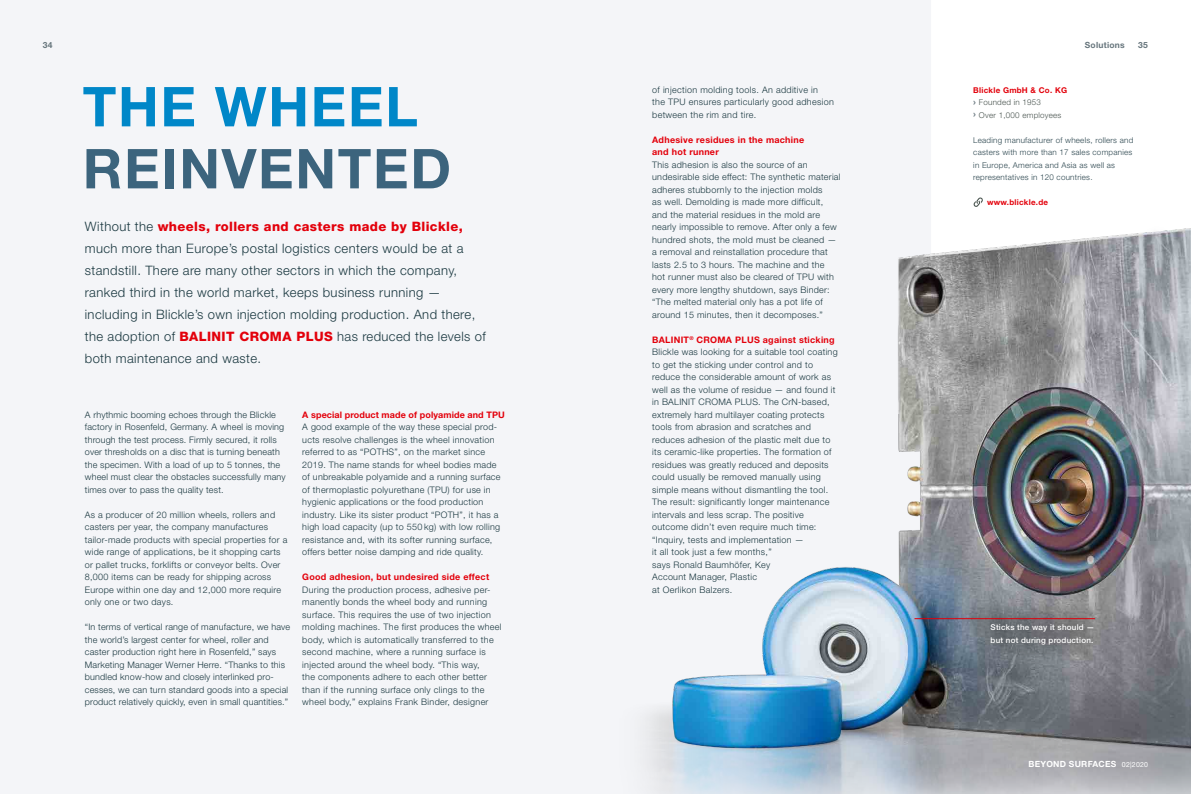
<style>
.page{position:relative;width:1191px;height:794px;background:#fff}
.page>*{position:absolute;margin:0;border:0;box-sizing:border-box;transform-origin:0 0}
.t1{font:700 55px "Helvetica Neue";letter-spacing:.03em;color:#3c647d}
.t2{font:700 55px "Helvetica Neue";letter-spacing:.03em;color:#0087c8}
.t3{font:300 13px/22px "Helvetica Neue";letter-spacing:.03em;color:#19373f}
.t4{font:300 9px/12.5px "Helvetica Neue";letter-spacing:.03em;color:#19373f}
.t5{font:700 9px/12.5px "Helvetica Neue";letter-spacing:.03em;color:#e3000b}
.t6{font:700 9px "Helvetica Neue";letter-spacing:.01em;color:#e3000b}
.t7{font:700 8.5px "Helvetica Neue";letter-spacing:.03em;color:#fff}
.t8{font:700 8.5px "Helvetica Neue";color:#66757c}
.t9{font:300 8px/12.5px "Helvetica Neue";letter-spacing:.03em;color:#2c464f}
.t10{font:300 8px/12.5px "Helvetica Neue";letter-spacing:.03em;color:#49544f}
.t11{font:500 8px/12.5px "Helvetica Neue";letter-spacing:.03em;color:#fff}
.t12{font:700 8px "Helvetica Neue";color:#e3000b}
.s1{font-weight:800;color:#e3000b}
.s2{font-weight:700;color:#e3000b}
.s3{font-family:"Fira Sans";font-weight:500;color:#6f7d85}
.s4{font-weight:400;font-size:7px}
</style>
<div class="page">
<div style="left:0;top:0;width:931px;height:794px;background:#f4f5f8"></div>
<img style="left:608px;top:206px;width:583px;height:588px">
<svg style="left:973px;top:197px;width:10px;height:10px"></svg>
<div style="left:894px;top:594px;width:221px;height:73px;background:#000;opacity:.5"></div>
<hr style="left:914px;top:618px;width:180px;height:1px;background:#e3000b">
<p class="t8" style="left:1084px;top:40px;width:41px">Solutions</p>
<p class="t8" style="left:43px;top:40px;width:11px">34</p>
<p class="t8" style="left:1138px;top:40px;width:11px">35</p>
<h1 class="t2" style="left:83px;top:73px;width:337px">The wheel</h1>
<h1 class="t1" style="left:83px;top:135px;width:370px">reinvented</h1>
<p class="t3" style="left:85px;top:215px;width:392px">Without the <span class="s1">wheels, rollers and casters made by Blickle, </span>much more than Europe’s postal logistics centers would be at a standstill. There are many other sectors in which the company, ranked third in the world market, keeps business running — including in Blickle’s own injection molding production. And there, the adoption of <span class="s1">BALINIT</span></p>
<h2 class="t3" style="left:85px;top:325px;width:402px;text-indent:155px"><span class="s1">CROMA PLUS</span> has reduced the levels of both -maintenance and waste.</h2>
<p class="t4" style="left:85px;top:408px;width:202px">A rhythmic booming echoes through the Blickle factory in Rosenfeld, Germany. A wheel is moving through the test process. Firmly secured, it rolls over thresholds on a disc that is turning beneath the specimen. With a load of up to 5 tonnes, the wheel must clear the obstacles successfully many times over to pass the quality test.</p>
<p class="t4" style="left:85px;top:508px;width:204px">As a producer of 20 million wheels, rollers and casters per year, the company manufactures tailor-made products with special properties for a wide range of applications, be it shopping carts or pallet trucks, forklifts or conveyor belts. Over 8,000 items can be ready for shipping across Europe within one day and 12,000 more require only one or two days.</p>
<p class="t4" style="left:85px;top:620px;width:207px">“In terms of vertical range of manufacture, we have the world’s largest center for wheel, roller and caster production right here in Rosenfeld,” says Marketing Manager Werner Herre. “Thanks to this bundled know-how and closely interlinked pro&shy;cesses, we can turn standard goods into a special product relatively quickly, even in small quantities.”</p>
<p class="t6" style="left:302px;top:409px;width:204px">A special product made of polyamide and TPU</p>
<p class="t4" style="left:302px;top:420px;width:200px">A good example of the way these special prod&shy;ucts resolve challenges is the wheel innovation referred to as “POTHS”, on the market since 2019. The name stands for wheel bodies made of unbreakable polyamide and a running surface of thermoplastic polyurethane (TPU) for use in hygienic applications or the food production industry. Like its sister product “POTH”, it has a high load capacity (up to 550 kg) with low rolling resistance and, with its softer running surface, offers better noise damping and ride quality.</p>
<p class="t5" style="left:302px;top:570px;width:188px">Good adhesion, but undesired side effect</p>
<p class="t4" style="left:302px;top:583px;width:201px">During the production process, adhesive per&shy;manently bonds the wheel body and running surface. This requires the use of two injection molding machines. The first produces the wheel body, which is automatically transferred to the second machine, where a running surface is injected around the wheel body. “This way,<br>the components adhere to each other better than if the running surface only clings to the wheel body,” explains Frank Binder, designer</p>
<p class="t4" style="left:652px;top:83px;width:183px">of -injection molding tools. An additive in<br>the TPU ensures particularly good adhesion between the rim and tire.</p>
<p class="t5" style="left:652px;top:133px;width:154px">Adhesive residues in the machine and hot runner</p>
<p class="t4" style="left:652px;top:158px;width:190px">This adhesion is also the source of an undesirable side effect: The synthetic material adheres stubbornly to the injection molds<br>as well. Demolding is made more difficult, and the material residues in the mold are nearly impossible to remove. After only a few hundred shots, the mold must be cleaned — a removal and reinstallation procedure that lasts 2.5 to 3 hours. The machine and the<br>hot runner must also be cleared of TPU with every more lengthy shutdown, says Binder: “The melted material only has a pot life of around 15 minutes, then it decomposes.”</p>
<p class="t5" style="left:652px;top:333px;width:19px">BALINIT</p>
<p class="t4" style="left:652px;top:333px;width:187px;text-indent:37px"><sup>®</sup> <span class="s2">CROMA PLUS against sticking </span>Blickle was looking for a suitable tool coating to get the sticking under control and to reduce the considerable amount of work as well as the volume of residue — and found it in BALINIT CROMA PLUS . The CrN-based, extremely hard multilayer coating protects tools from abrasion and scratches and reduces adhesion of the plastic melt due to its ceramic-like properties. The formation of residues was greatly reduced and deposits could usually be removed manually using simple means without dismantling the tool.<br>The result: significantly longer maintenance intervals and less scrap. The positive outcome didn’t even require much time: “Inquiry, tests and implementation —<br>it all took just a few months,”<br>says Ronald Baumhöfer, Key<br>Account Manager, Plastic<br>at Oerlikon Balzers.</p>
<p class="t10" style="left:973px;top:83px;width:95px"><span class="s2">Blickle GmbH &amp; Co. KG </span><span class="s3">›</span> Founded in 1953<br><span class="s3">›</span> Over 1,000 employees</p>
<p class="t9" style="left:973px;top:133px;width:162px">Leading manufacturer of wheels, rollers and casters with more than 17 sales companies in Europe, America and Asia as well as representatives in 120 countries.</p>
<p class="t12" style="left:987px;top:197px;width:63px">www.blickle.de</p>
<p class="t11" style="left:990px;top:621px;width:105px">Sticks the way it should — but not during production.</p>
<p class="t7" style="left:1028px;top:759px;width:121px">Beyond SURFACES <span class="s4">02|2020</span></p>
</div>
